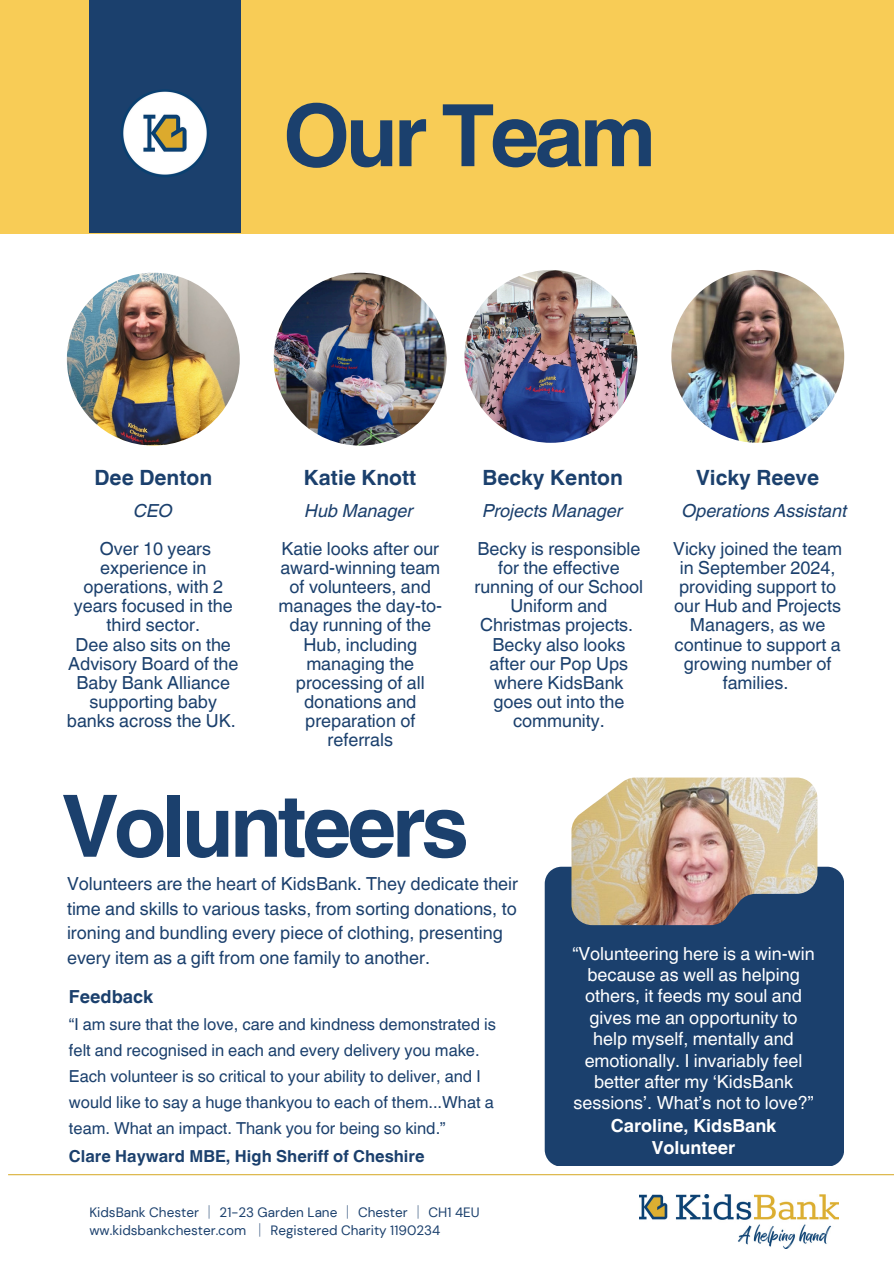
<style>
.page{position:relative;width:894px;height:1264px;background:#fff}
.page>*{position:absolute;margin:0;border:0;box-sizing:border-box;transform-origin:0 0}
.t1{font:700 86.1px "Helvetica World";letter-spacing:-.055em;color:#1b406d}
.t2{font:700 21px "Helvetica World";color:#1b406d}
.t3{font:18px/19.2px "Helvetica World";color:#1b406d;text-align:center}
.t4{font:18px/21.3px "Helvetica World";color:#fff;text-align:center}
.t5{font:italic 18px "Helvetica World";color:#1b406d}
.t6{font:700 18px/22.5px "Helvetica World";color:#fff;text-align:center}
.t7{font:700 18px "Helvetica World";color:#1b406d}
.t8{font:16.5px/25.8px "Helvetica World";color:#1b406d}
.t9{font:700 16.5px "Helvetica World";color:#1b406d}
.t10{font:13.5px "DM Sans";color:#1b406d}
.s1{font-family:"Noto Sans CJ Ksc"}
</style>
<div class="page">
<div style="left:0;top:0;width:893px;height:233px;background:#f8cc56"></div>
<div style="left:89px;top:0;width:152px;height:233px;background:#1b406d"></div>
<img style="left:115px;top:89px;width:100px;height:100px;border-radius:50%">
<img style="left:67px;top:273px;width:173px;height:172px;border-radius:50%">
<img style="left:273px;top:273px;width:173px;height:172px;border-radius:50%">
<img style="left:464px;top:270px;width:173px;height:173px;border-radius:50%">
<img style="left:671px;top:270px;width:173px;height:173px;border-radius:50%">
<div style="left:544px;top:866px;width:300px;height:300px;background:#1b406d"></div>
<img style="left:571px;top:777px;width:246px;height:148px">
<hr style="left:8px;top:1174px;width:885px;height:1px;background:#dab13a">
<img style="left:639px;top:1194px;width:199px;height:54px">
<h5 class="t1" style="left:283px;top:65px;width:374px">Our Team</h5>
<p class="t2" style="left:94px;top:461px;width:119px">Dee Denton</p>
<h2 class="t2" style="left:304px;top:461px;width:114px">Katie Knott</h2>
<h5 class="t5" style="left:134px;top:496px;width:40px">CEO</h5>
<h5 class="t2" style="left:482px;top:461px;width:142px">Becky Kenton</h5>
<h5 class="t2" style="left:696px;top:461px;width:124px">Vicky Reeve</h5>
<h1 class="t5" style="left:305px;top:496px;width:110px">Hub Manager</h1>
<h5 class="t5" style="left:482px;top:496px;width:141px">Projects Manager</h5>
<h5 class="t5" style="left:682px;top:496px;width:166px">Operations Assistant</h5>
<p class="t3" style="left:278px;top:539px;width:165px">Katie looks after our award-winning team of volunteers, and manages the day-to&shy;day running of the<br>Hub, including managing the processing of all donations and preparation of referrals</p>
<h5 class="t3" style="left:474px;top:539px;width:170px">Becky is responsible for the effective running of our School<br>Uniform and<br>Christmas projects.<br>Becky also looks after our Pop Ups where KidsBank goes out into the community.</h5>
<p class="t3" style="left:673px;top:539px;width:170px">Vicky joined the team in September 2024, providing support to our Hub and Projects<br>Managers, as we continue to support a growing number of families.</p>
<p class="t3" style="left:67px;top:539px;width:173px">Over 10 years experience in operations, with 2 years focused in the third sector.<br>Dee also sits on the<br>Advisory Board of the<br>Baby Bank Alliance supporting baby banks across the UK.</p>
<h3 class="t1" style="left:62px;top:755px;width:408px">Volunteers</h3>
<h2 class="t3" style="left:67px;top:871px;width:452px;line-height:24.8px;text-align:left">Volunteers are the heart of KidsBank. They dedicate their time and skills to various tasks, from sorting donations, to ironing and bundling every piece of clothing, presenting every item as a gift from one family to another.</h2>
<p class="t7" style="left:69px;top:981px;width:86px">Feedback</p>
<p class="t8" style="left:69px;top:1011px;width:428px">“I am sure that the love, care and kindness demonstrated is felt and recognised in each and every delivery you make.<br>Each volunteer is so critical to your ability to deliver, and I would like to say a huge thankyou to each of them...What a team. What an impact. Thank you for being so kind.”</p>
<p class="t9" style="left:69px;top:1142px;width:357px">Clare Hayward MBE, High Sheriff of Cheshire</p>
<h5 class="t10" style="left:89px;top:1203px;width:391px">KidsBank Chester <span class="s1">│</span> 21-23 Garden Lane <span class="s1">│</span> Chester <span class="s1">│</span> CH1 4EU</h5>
<p class="t10" style="left:89px;top:1221px;width:352px">ww.kidsbankchester.com <span class="s1">│</span> Registered Charity 1190234</p>
<h5 class="t4" style="left:572px;top:942px;width:244px">“Volunteering here is a win-win because as well as helping others, it feeds my soul and gives me an opportunity to help myself, mentally and emotionally. I invariably feel better after my ‘KidsBank sessions’. What’s not to love?”</h5>
<p class="t6" style="left:610px;top:1112px;width:167px">Caroline, KidsBank<br>Volunteer</p>
</div>
